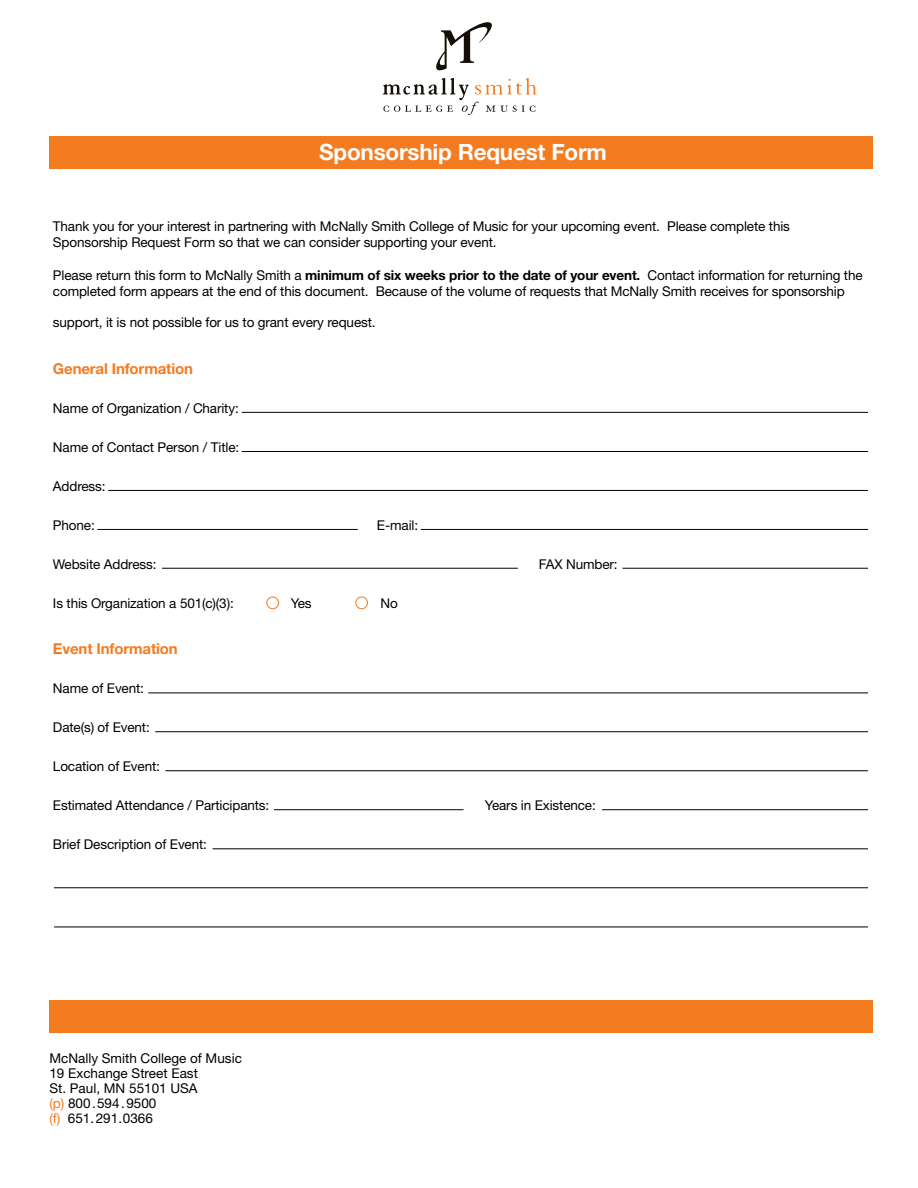
<style>
.page{position:relative;width:918px;height:1188px;background:#fff}
.page>*{position:absolute;margin:0;border:0;box-sizing:border-box;transform-origin:0 0}
.t1{font:700 22.5px "Helvetica Neue";letter-spacing:-.01em;color:#fff}
.t2{font:700 15px "Helvetica Neue";letter-spacing:-.01em;color:#f47b20}
.t3{font:13.5px/15px "Helvetica Neue";letter-spacing:-.01em;color:#000}
.s1{font-weight:700}
.s2{color:#f47b20}
</style>
<div class="page">
<div style="left:49px;top:136px;width:824px;height:33px;background:#f47b20"></div>
<div style="left:49px;top:1000px;width:824px;height:33px;background:#f47b20"></div>
<svg style="left:436px;top:22px;width:56px;height:49px"></svg>
<svg style="left:383px;top:78px;width:154px;height:37px"></svg>
<hr style="left:242px;top:412px;width:626px;height:1px;background:#000">
<hr style="left:242px;top:451px;width:626px;height:1px;background:#000">
<hr style="left:108px;top:490px;width:760px;height:1px;background:#000">
<hr style="left:421px;top:529px;width:447px;height:1px;background:#000">
<hr style="left:97px;top:529px;width:261px;height:1px;background:#000">
<hr style="left:162px;top:568px;width:356px;height:1px;background:#000">
<hr style="left:148px;top:693px;width:720px;height:1px;background:#000">
<hr style="left:155px;top:731px;width:713px;height:1px;background:#000">
<hr style="left:165px;top:770px;width:703px;height:1px;background:#000">
<hr style="left:213px;top:848px;width:655px;height:1px;background:#000">
<hr style="left:602px;top:809px;width:266px;height:1px;background:#000">
<hr style="left:274px;top:809px;width:189px;height:1px;background:#000">
<hr style="left:54px;top:887px;width:814px;height:1px;background:#000">
<hr style="left:54px;top:927px;width:814px;height:1px;background:#000">
<hr style="left:622px;top:568px;width:246px;height:1px;background:#000">
<div style="left:266px;top:597px;width:13px;height:12px;border:1px solid #f47b20;border-radius:50%"></div>
<div style="left:355px;top:597px;width:13px;height:12px;border:1px solid #f47b20;border-radius:50%"></div>
<h1 class="t1" style="left:319px;top:138px;width:289px">Sponsorship Request Form</h1>
<p class="t3" style="left:53px;top:218px;width:739px;line-height:16.2px">Thank you for your interest in partnering with McNally Smith College of Music for your upcoming event. Please complete this<br>Sponsorship Request Form so that we can consider supporting your event.</p>
<p class="t3" style="left:53px;top:267px;width:811px;line-height:16.2px">Please return this form to McNally Smith a <span class="s1">minimum of six weeks prior to the date of your event.</span> Contact information for returning the completed form appears at the end of this document. Because of the volume of requests that McNally Smith receives for sponsorship</p>
<p class="t3" style="left:53px;top:315px;width:324px">support, it is not possible for us to grant every request.</p>
<p class="t2" style="left:53px;top:359px;width:142px">General Information</p>
<p class="t3" style="left:53px;top:400px;width:187px">Name of Organization / Charity:</p>
<p class="t3" style="left:53px;top:439px;width:188px">Name of Contact Person / Title:</p>
<p class="t3" style="left:53px;top:478px;width:54px">Address:</p>
<p class="t3" style="left:53px;top:517px;width:43px">Phone:</p>
<p class="t3" style="left:377px;top:517px;width:43px">E-mail:</p>
<p class="t3" style="left:53px;top:556px;width:105px">Website Address:</p>
<p class="t3" style="left:539px;top:556px;width:80px">FAX Number:</p>
<p class="t3" style="left:53px;top:595px;width:182px">Is this Organization a 501(c)(3):</p>
<p class="t3" style="left:291px;top:595px;width:22px">Yes</p>
<p class="t3" style="left:381px;top:595px;width:19px">No</p>
<p class="t2" style="left:53px;top:640px;width:126px">Event Information</p>
<p class="t3" style="left:53px;top:681px;width:93px">Name of Event:</p>
<p class="t3" style="left:53px;top:720px;width:98px">Date(s) of Event:</p>
<p class="t3" style="left:53px;top:759px;width:108px">Location of Event:</p>
<p class="t3" style="left:53px;top:798px;width:218px">Estimated Attendance / Participants:</p>
<p class="t3" style="left:485px;top:798px;width:112px">Years in Existence:</p>
<p class="t3" style="left:53px;top:837px;width:155px">Brief Description of Event:</p>
<p class="t3" style="left:49px;top:1050px;width:194px">McNally Smith College of Music<br>19 Exchange Street East<br>St. Paul, MN 55101 USA<br><span class="s2">(p)</span> 800.594.9500<br><span class="s2">(f)</span> 651.291.0366</p>
</div>
